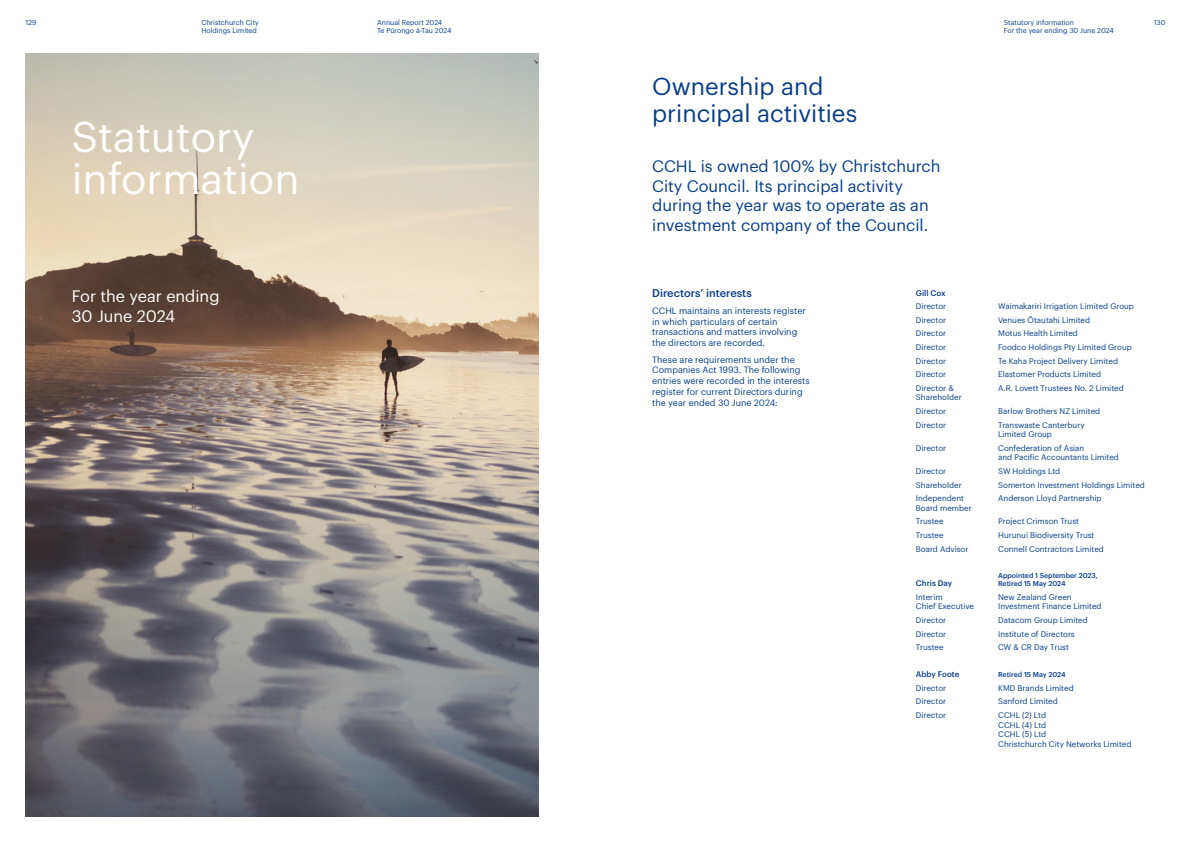
<style>
.page{position:relative;width:1191px;height:842px;background:#fff}
.page>*{position:absolute;margin:0;border:0;box-sizing:border-box;transform-origin:0 0}
.t1{font:42px/42px "Graphik";color:#fff}
.t2{font:24px/27px "Graphik";color:#083e89}
.t3{font:16.2px/19.5px "Graphik";color:#083e89}
.t4{font:16.2px/19.5px "Graphik";color:#fff}
.t5{font:500 11px "Graphik";color:#083e89}
.t6{font:9px/10.8px "Graphik";color:#083e89}
.t7{font:8px/9.6px "Graphik";color:#083e89}
.t8{font:500 8px "Graphik";color:#083e89}
.t9{font:7px/8.4px "Graphik";color:#083e89}
.t10{font:500 7px/8.4px "Graphik";color:#083e89}
</style>
<div class="page">
<img style="left:26px;top:54px;width:513px;height:762px">
<p class="t9" style="left:1003px;top:17px;width:111px">Statutory information<br>For the year ending 30 June 2024</p>
<p class="t9" style="left:26px;top:17px;width:13px">129</p>
<p class="t9" style="left:201px;top:17px;width:59px">Christchurch City<br>Holdings Limited</p>
<p class="t9" style="left:377px;top:17px;width:76px">Annual Report 2024<br>Te Pūrongo ā-Tau 2024</p>
<p class="t9" style="left:1153px;top:17px;width:13px">130</p>
<h1 class="t1" style="left:72px;top:112px;width:229px">Statutory information</h1>
<h3 class="t4" style="left:72px;top:285px;width:149px">For the year ending<br>30 June 2024</h3>
<h2 class="t2" style="left:652px;top:70px;width:206px">Ownership and principal activities</h2>
<h3 class="t3" style="left:652px;top:155px;width:290px">CCHL is owned 100% by Christchurch City Council. Its principal activity during the year was to operate as an investment company of the Council.</h3>
<h3 class="t5" style="left:652px;top:285px;width:101px">Directors’ interests</h3>
<p class="t6" style="left:652px;top:304px;width:155px">CCHL maintains an interests register in which particulars of certain transactions and matters involving the directors are recorded.</p>
<p class="t6" style="left:652px;top:353px;width:159px">These are requirements under the Companies Act 1993. The following entries were recorded in the interests register for current Directors during the year ended 30 June 2024:</p>
<p class="t8" style="left:916px;top:287px;width:31px">Gill Cox</p>
<p class="t7" style="left:916px;top:301px;width:32px">Director</p>
<p class="t7" style="left:998px;top:301px;width:137px">Waimakariri Irrigation Limited Group</p>
<p class="t7" style="left:916px;top:314px;width:32px">Director</p>
<p class="t7" style="left:998px;top:314px;width:93px">Venues Ōtautahi Limited</p>
<p class="t7" style="left:916px;top:328px;width:32px">Director</p>
<p class="t7" style="left:998px;top:328px;width:81px">Motus Health Limited</p>
<p class="t7" style="left:916px;top:342px;width:32px">Director</p>
<p class="t7" style="left:998px;top:342px;width:135px">Foodco Holdings Pty Limited Group</p>
<p class="t7" style="left:916px;top:355px;width:32px">Director</p>
<p class="t7" style="left:998px;top:355px;width:121px">Te Kaha Project Delivery Limited</p>
<p class="t7" style="left:916px;top:369px;width:32px">Director</p>
<p class="t7" style="left:998px;top:369px;width:104px">Elastomer Products Limited</p>
<p class="t7" style="left:916px;top:382px;width:47px">Director &amp;<br>Shareholder</p>
<p class="t7" style="left:998px;top:382px;width:127px">A.R. Lovett Trustees No. 2 Limited</p>
<p class="t7" style="left:916px;top:406px;width:32px">Director</p>
<p class="t7" style="left:998px;top:406px;width:104px">Barlow Brothers NZ Limited</p>
<p class="t7" style="left:916px;top:419px;width:32px">Director</p>
<p class="t7" style="left:998px;top:419px;width:88px">Transwaste Canterbury<br>Limited Group</p>
<p class="t7" style="left:916px;top:442px;width:32px">Director</p>
<p class="t7" style="left:998px;top:442px;width:122px">Confederation of Asian<br>and Pacific Accountants Limited</p>
<p class="t7" style="left:916px;top:466px;width:32px">Director</p>
<p class="t7" style="left:998px;top:466px;width:64px">SW Holdings Ltd</p>
<p class="t7" style="left:916px;top:479px;width:47px">Shareholder</p>
<p class="t7" style="left:998px;top:479px;width:148px">Somerton Investment Holdings Limited</p>
<p class="t7" style="left:916px;top:493px;width:57px">Independent<br>Board member</p>
<p class="t7" style="left:998px;top:493px;width:105px">Anderson Lloyd Partnership</p>
<p class="t7" style="left:916px;top:516px;width:29px">Trustee</p>
<p class="t7" style="left:998px;top:516px;width:82px">Project Crimson Trust</p>
<p class="t7" style="left:916px;top:530px;width:29px">Trustee</p>
<p class="t7" style="left:998px;top:530px;width:98px">Hurunui Biodiversity Trust</p>
<p class="t7" style="left:916px;top:543px;width:54px">Board Advisor</p>
<p class="t7" style="left:998px;top:543px;width:107px">Connell Contractors Limited</p>
<p class="t8" style="left:916px;top:577px;width:38px">Chris Day</p>
<p class="t10" style="left:998px;top:570px;width:101px">Appointed 1 September 2023,<br>Retired 15 May 2024</p>
<p class="t7" style="left:916px;top:591px;width:60px">Interim<br>Chief Executive</p>
<p class="t7" style="left:998px;top:591px;width:105px">New Zealand Green<br>Investment Finance Limited</p>
<p class="t7" style="left:916px;top:614px;width:32px">Director</p>
<p class="t7" style="left:998px;top:614px;width:91px">Datacom Group Limited</p>
<p class="t7" style="left:916px;top:628px;width:32px">Director</p>
<p class="t7" style="left:998px;top:628px;width:78px">Institute of Directors</p>
<p class="t7" style="left:916px;top:642px;width:29px">Trustee</p>
<p class="t7" style="left:998px;top:642px;width:72px">CW &amp; CR Day Trust</p>
<p class="t8" style="left:916px;top:668px;width:45px">Abby Foote</p>
<p class="t10" style="left:998px;top:670px;width:69px">Retired 15 May 2024</p>
<p class="t7" style="left:916px;top:682px;width:32px">Director</p>
<p class="t7" style="left:998px;top:682px;width:77px">KMD Brands Limited</p>
<p class="t7" style="left:916px;top:696px;width:32px">Director</p>
<p class="t7" style="left:998px;top:696px;width:61px">Sanford Limited</p>
<p class="t7" style="left:916px;top:710px;width:32px">Director</p>
<p class="t7" style="left:998px;top:710px;width:135px">CCHL (2) Ltd<br>CCHL (4) Ltd<br>CCHL (5) Ltd<br>Christchurch City Networks Limited</p>
</div>
